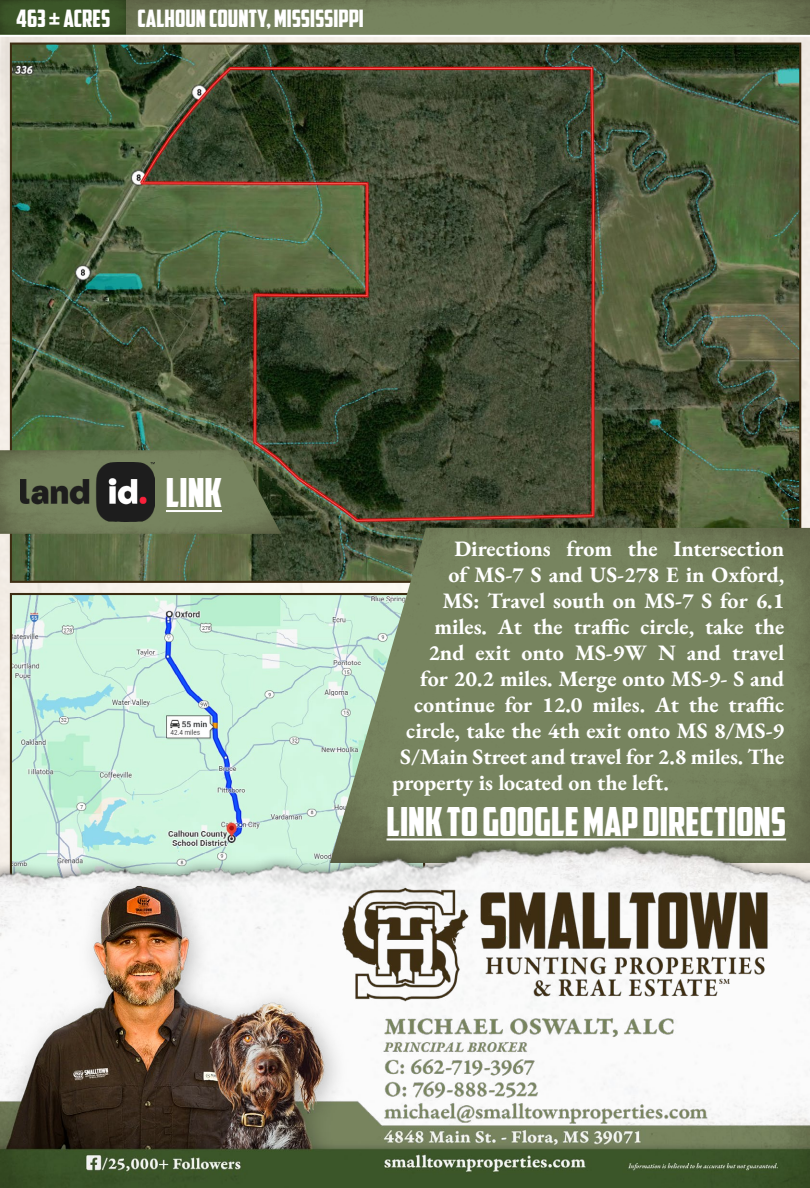
<style>
.page{position:relative;width:810px;height:1188px;background:#fff}
.page>*{position:absolute;margin:0;border:0;box-sizing:border-box;transform-origin:0 0}
.t1{font:40px "American Captain";color:#fff}
.t2{font:24px "American Captain";color:#fff}
.t3{font:22px "EB Garamond";color:#fff}
</style>
<div class="page">
<img style="left:0;top:37px;width:810px;height:758px">
<img style="left:126px;top:0;width:684px;height:35px">
<div style="left:0;top:0;width:126px;height:35px;background:#3c5629"></div>
<img style="left:13px;top:46px;width:785px;height:534px">
<img style="left:13px;top:596px;width:317px;height:199px">
<img style="left:0;top:450px;width:281px;height:84px">
<img style="left:330px;top:528px;width:480px;height:267px">
<hr style="left:166px;top:510px;width:56px;height:2px;background:#fff">
<img style="left:20px;top:463px;width:135px;height:59px">
<img style="left:0;top:795px;width:810px;height:79px">
<img style="left:0;top:874px;width:810px;height:314px">
<p class="t2" style="left:16px;top:4px;width:349px">463 ± ACRES CALHOUN COUNTY, MISSISSIPPI</p>
<h1 class="t1" style="left:166px;top:469px;width:57px">LINK</h1>
<p class="t3" style="left:454px;top:535px;width:332px">Directions from the Intersection</p>
<p class="t3" style="left:448px;top:561px;width:337px">of MS-7 S and US-278 E in Oxford,</p>
<p class="t3" style="left:442px;top:587px;width:344px">MS: Travel south on MS-7 S for 6.1</p>
<p class="t3" style="left:434px;top:613px;width:352px">miles. At the traffic circle, take the</p>
<p class="t3" style="left:428px;top:639px;width:357px">2nd exit onto MS-9W N and travel</p>
<p class="t3" style="left:420px;top:665px;width:366px">for 20.2 miles. Merge onto MS-9- S and</p>
<p class="t3" style="left:414px;top:691px;width:372px">continue for 12.0 miles. At the traffic</p>
<p class="t3" style="left:406px;top:717px;width:379px">circle, take the 4th exit onto MS 8/MS-9</p>
<p class="t3" style="left:400px;top:743px;width:386px">S/Main Street and travel for 2.8 miles. The</p>
<p class="t3" style="left:392px;top:769px;width:278px">property is located on the left.</p>
<h1 class="t1" style="left:387px;top:797px;width:401px">LINK TO GOOGLE MAP DIRECTIONS</h1>
</div>
